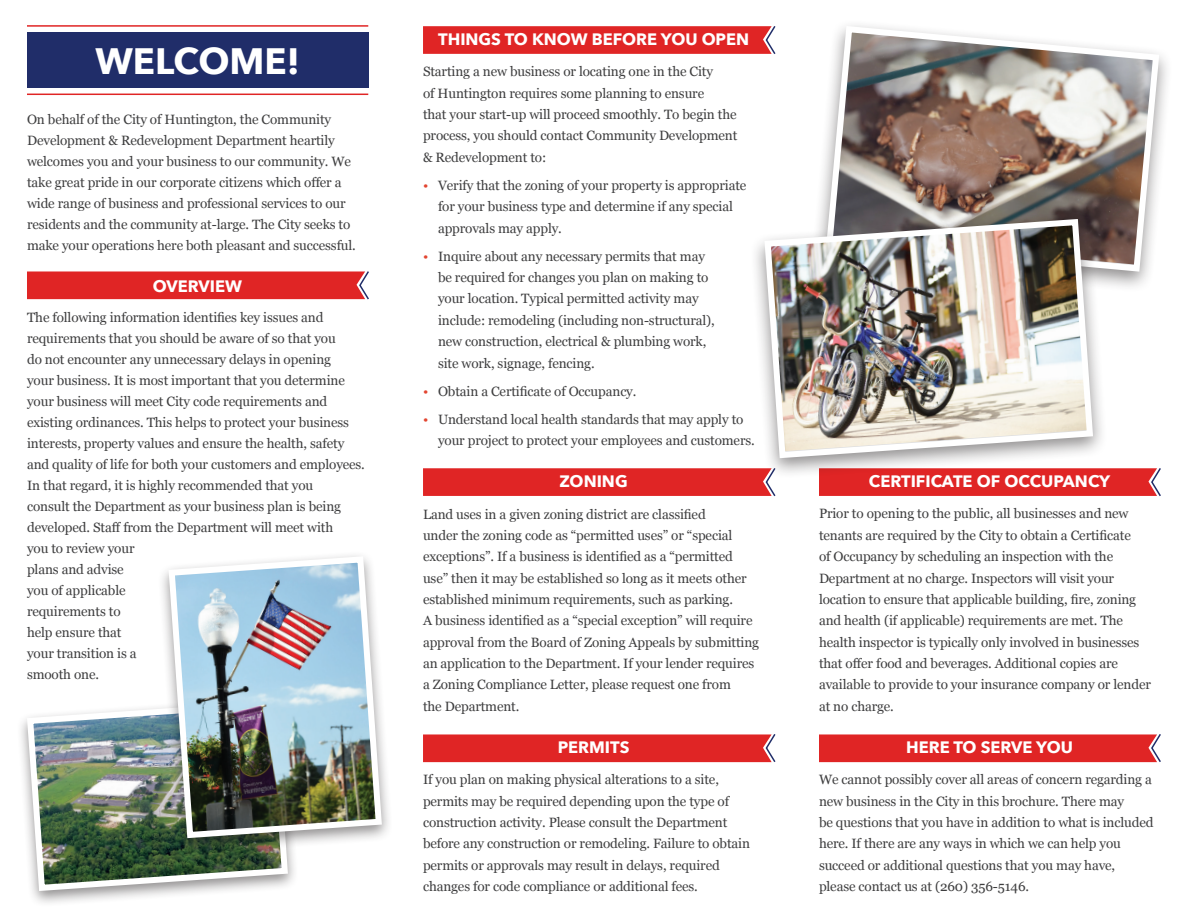
<style>
.page{position:relative;width:1188px;height:918px;background:#fff}
.page>*{position:absolute;margin:0;border:0;box-sizing:border-box;transform-origin:0 0}
.t1{font:700 36.6px "Avenir Next";color:#fff}
.t2{font:700 16.5px "Avenir Next";color:#fff}
.t3{font:13.5px/21.3px "Georgia";letter-spacing:-.01em;color:#3e3e3f}
.s1{color:#e34530}
</style>
<div class="page">
<svg style="left:423px;top:734px;width:353px;height:29px;background:#e13333"></svg>
<svg style="left:423px;top:468px;width:353px;height:29px;background:#e13132"></svg>
<svg style="left:27px;top:271px;width:342px;height:29px;background:#e03232"></svg>
<div style="left:27px;top:32px;width:341px;height:56px;background:#202d69"></div>
<hr style="left:27px;top:25px;width:341px;height:2px;background:#e02525">
<hr style="left:27px;top:94px;width:341px;height:1px;background:#e02525">
<svg style="left:423px;top:26px;width:353px;height:28px;background:#e02b2c"></svg>
<svg style="left:819px;top:734px;width:342px;height:29px;background:#e03232"></svg>
<svg style="left:819px;top:468px;width:342px;height:29px;background:#e13637"></svg>
<div style="left:812px;top:19px;width:362px;height:274px;background:#231f20;opacity:.5"></div>
<img style="left:823px;top:23px;width:340px;height:252px">
<div style="left:750px;top:211px;width:358px;height:268px;background:#231f20;opacity:.5"></div>
<img style="left:761px;top:216px;width:335px;height:245px">
<div style="left:16px;top:695px;width:283px;height:213px;background:#231f20;opacity:.5"></div>
<img style="left:24px;top:698px;width:267px;height:196px">
<div style="left:157px;top:550px;width:236px;height:305px;background:#231f20;opacity:.5"></div>
<img style="left:165px;top:553px;width:220px;height:288px">
<p class="t1" style="left:95px;top:30px;width:206px">WELCOME!</p>
<p class="t3" style="left:27px;top:109px;width:330px">On behalf of the City of Huntington, the Community Development &amp; Redevelopment Department heartily welcomes you and your business to our community. We take great pride in our corporate citizens which offer a wide range of business and professional services to our residents and the community at-large. The City seeks to make your operations here both pleasant and successful.</p>
<p class="t2" style="left:153px;top:272px;width:91px">OVERVIEW</p>
<p class="t3" style="left:27px;top:307px;width:339px">The following information identifies key issues and requirements that you should be aware of so that you<br>do not encounter any unnecessary delays in opening<br>your business. It is most important that you determine your business will meet City code requirements and existing ordinances. This helps to protect your business interests, property values and ensure the health, safety and quality of life for both your customers and employees.<br>In that regard, it is highly recommended that you<br>consult the Department as your business plan is being developed. Staff from the Department will meet with<br>you to review your<br>plans and advise<br>you of applicable<br>requirements to</p>
<p class="t3" style="left:27px;top:622px;width:96px">help ensure that</p>
<p class="t3" style="left:27px;top:643px;width:111px">your transition is a smooth one.</p>
<p class="t2" style="left:438px;top:25px;width:312px">THINGS TO KNOW BEFORE YOU OPEN</p>
<p class="t3" style="left:423px;top:61px;width:292px">Starting a new business or locating one in the City</p>
<p class="t3" style="left:423px;top:83px;width:283px">of Huntington requires some planning to ensure</p>
<p class="t3" style="left:423px;top:104px;width:316px">that your start-up will proceed smoothly. To begin the process, you should contact Community Development</p>
<p class="t3" style="left:423px;top:147px;width:125px">&amp; Redevelopment to:</p>
<p class="t3" style="left:423px;top:175px;width:325px;text-align:center"><span class="s1">•</span> Verify that the zoning of your property is appropriate for your business type and determine if any special</p>
<p class="t3" style="left:438px;top:218px;width:125px">approvals may apply.</p>
<p class="t3" style="left:423px;top:246px;width:283px"><span class="s1">•</span> Inquire about any necessary permits that may</p>
<p class="t3" style="left:438px;top:267px;width:272px">be required for changes you plan on making to</p>
<p class="t3" style="left:438px;top:288px;width:262px">your location. Typical permitted activity may</p>
<p class="t3" style="left:438px;top:310px;width:278px">include: remodeling (including non-structural),</p>
<p class="t3" style="left:438px;top:331px;width:270px">new construction, electrical &amp; plumbing work,</p>
<p class="t3" style="left:438px;top:353px;width:158px">site work, signage, fencing.</p>
<p class="t3" style="left:423px;top:381px;width:215px"><span class="s1">•</span> Obtain a Certificate of Occupancy.</p>
<p class="t3" style="left:438px;top:409px;width:318px;text-indent:-15px"><span class="s1">•</span> Understand local health standards that may apply to your project to protect your employees and customers.</p>
<p class="t2" style="left:560px;top:467px;width:70px">ZONING</p>
<p class="t3" style="left:423px;top:504px;width:338px">Land uses in a given zoning district are classified<br>under the zoning code as “permitted uses” or “special exceptions”. If a business is identified as a “permitted use” then it may be established so long as it meets other established minimum requirements, such as parking.<br>A business identified as a “special exception” will require approval from the Board of Zoning Appeals by submitting an application to the Department. If your lender requires a Zoning Compliance Letter, please request one from</p>
<p class="t3" style="left:423px;top:696px;width:98px">the Department.</p>
<p class="t2" style="left:558px;top:733px;width:73px">PERMITS</p>
<p class="t3" style="left:423px;top:769px;width:329px">If you plan on making physical alterations to a site, permits may be required depending upon the type of construction activity. Please consult the Department before any construction or remodeling. Failure to obtain permits or approvals may result in delays, required changes for code compliance or additional fees.</p>
<p class="t2" style="left:869px;top:467px;width:243px">CERTIFICATE OF OCCUPANCY</p>
<p class="t3" style="left:819px;top:503px;width:333px">Prior to opening to the public, all businesses and new tenants are required by the City to obtain a Certificate<br>of Occupancy by scheduling an inspection with the Department at no charge. Inspectors will visit your location to ensure that applicable building, fire, zoning and health (if applicable) requirements are met. The health inspector is typically only involved in businesses that offer food and beverages. Additional copies are available to provide to your insurance company or lender at no charge.</p>
<p class="t2" style="left:906px;top:733px;width:168px">HERE TO SERVE YOU</p>
<p class="t3" style="left:819px;top:769px;width:334px">We cannot possibly cover all areas of concern regarding a new business in the City in this brochure. There may</p>
<p class="t3" style="left:819px;top:812px;width:336px">be questions that you have in addition to what is included here. If there are any ways in which we can help you succeed or additional questions that you may have, please contact us at (260) 356-5146.</p>
</div>
